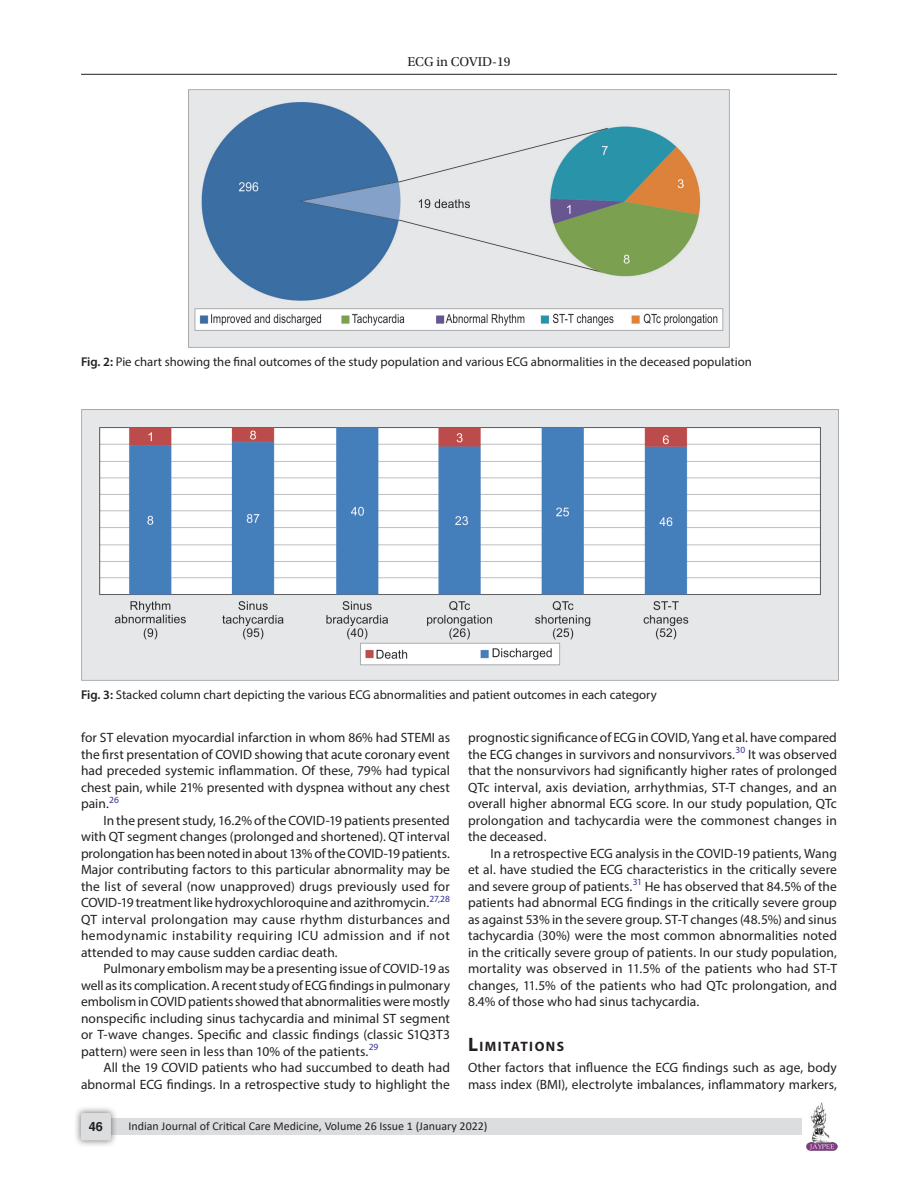
<style>
.page{position:relative;width:918px;height:1188px;background:#fff}
.page>*{position:absolute;margin:0;border:0;box-sizing:border-box;transform-origin:0 0}
.Head-1{font:700 13.65px "Myriad Pro";letter-spacing:.105em;color:#231f20}
.Para-Indent{font:13.5px/16.5px "Myriad Pro";letter-spacing:.005em;color:#231f20;text-align:justify}
.Para-NoIndent{font:13.5px/16.5px "Myriad Pro";letter-spacing:.005em;color:#231f20}
.t1{font:13.5px "Utopia Std";color:#231f20}
.FigCaption{font:12.75px "Myriad Pro";color:#231f20}
.t2{font:700 12.75px "Helvetica LT Std";color:#231f20}
.t3{font:12px "Calibri";color:#231f20}
.s1{font-weight:600}
.s2{font-size:19.5px}
</style>
<div class="page">
<hr style="left:81px;top:74px;width:756px;height:1px;background:#231f20">
<img style="left:807px;top:1103px;width:30px;height:48px">
<div style="left:96px;top:1119px;width:706px;height:16px;background:#dcdddf"></div>
<div style="left:73px;top:1106px;width:45px;height:41px;background:#231f20;opacity:.61"></div>
<div style="left:81px;top:1113px;width:30px;height:27px;background:#dcdddf;border-radius:2px"></div>
<img style="left:188px;top:90px;width:542px;height:257px">
<img style="left:81px;top:410px;width:757px;height:271px">
<p class="t1" style="left:407px;top:55px;width:105px">ECG in COVID-19</p>
<p class="FigCaption" style="left:81px;top:353px;width:672px"><span class="s1">Fig. 2:</span> Pie chart showing the final outcomes of the study population and various ECG abnormalities in the deceased population</p>
<p class="FigCaption" style="left:81px;top:687px;width:577px"><span class="s1">Fig. 3:</span> Stacked column chart depicting the various ECG abnormalities and patient outcomes in each category</p>
<p class="Para-Indent" style="left:81px;top:729px;width:371px">for ST elevation myocardial infarction in whom 86% had STEMI as the first presentation of COVID showing that acute coronary event had preceded systemic inflammation. Of these, 79% had typical chest pain, while 21% presented with dyspnea without any chest pain.<sup>26</sup></p>
<p class="Para-Indent" style="left:81px;top:812px;width:370px;text-indent:22px">In the present study, 16.2% of the COVID-19 patients presented with QT segment changes (prolonged and shortened). QT interval prolongation has been noted in about 13% of the COVID-19 patients.<br>Major contributing factors to this particular abnormality may be the list of several (now unapproved) drugs previously used for COVID-19 treatment like hydroxychloroquine and azithromycin.<sup>27,28<br></sup>QT interval prolongation may cause rhythm disturbances and hemodynamic instability requiring ICU admission and if not attended to may cause sudden cardiac death.</p>
<p class="Para-Indent" style="left:81px;top:960px;width:371px;text-indent:22px">Pulmonary embolism may be a presenting issue of COVID-19 as well as its complication. A recent study of ECG findings in pulmonary embolism in COVID patients showed that abnormalities were mostly nonspecific including sinus tachycardia and minimal ST segment or T-wave changes. Specific and classic findings (classic S1Q3T3 pattern) were seen in less than 10% of the patients.<sup>29</sup></p>
<p class="Para-Indent" style="left:81px;top:1059px;width:370px;text-align:right">All the 19 COVID patients who had succumbed to death had abnormal ECG findings. In a retrospective study to highlight the</p>
<p class="Para-Indent" style="left:468px;top:729px;width:371px">prognostic significance of ECG in COVID, Yang et al. have compared the ECG changes in survivors and nonsurvivors.<sup>30</sup> It was observed that the nonsurvivors had significantly higher rates of prolonged QTc interval, axis deviation, arrhythmias, ST-T changes, and an overall higher abnormal ECG score. In our study population, QTc prolongation and tachycardia were the commonest changes in the deceased.</p>
<p class="Para-Indent" style="left:468px;top:845px;width:371px;text-indent:22px">In a retrospective ECG analysis in the COVID-19 patients, Wang et al. have studied the ECG characteristics in the critically severe and severe group of patients.<sup>31</sup> He has observed that 84.5% of the patients had abnormal ECG findings in the critically severe group as against 53% in the severe group. ST-T changes (48.5%) and sinus tachycardia (30%) were the most common abnormalities noted in the critically severe group of patients. In our study population, mortality was observed in 11.5% of the patients who had ST-T changes, 11.5% of the patients who had QTc prolongation, and 8.4% of those who had sinus tachycardia.</p>
<p class="Head-1" style="left:468px;top:1038px;width:98px"><span class="s2">L</span>IMITATIONS</p>
<p class="Para-NoIndent" style="left:468px;top:1059px;width:371px">Other factors that influence the ECG findings such as age, body mass index (BMI), electrolyte imbalances, inflammatory markers,</p>
<p class="t2" style="left:89px;top:1119px;width:16px">46</p>
<p class="t3" style="left:128px;top:1117px;width:361px">Indian Journal of Critical Care Medicine, Volume 26 Issue 1 (January 2022)</p>
</div>
